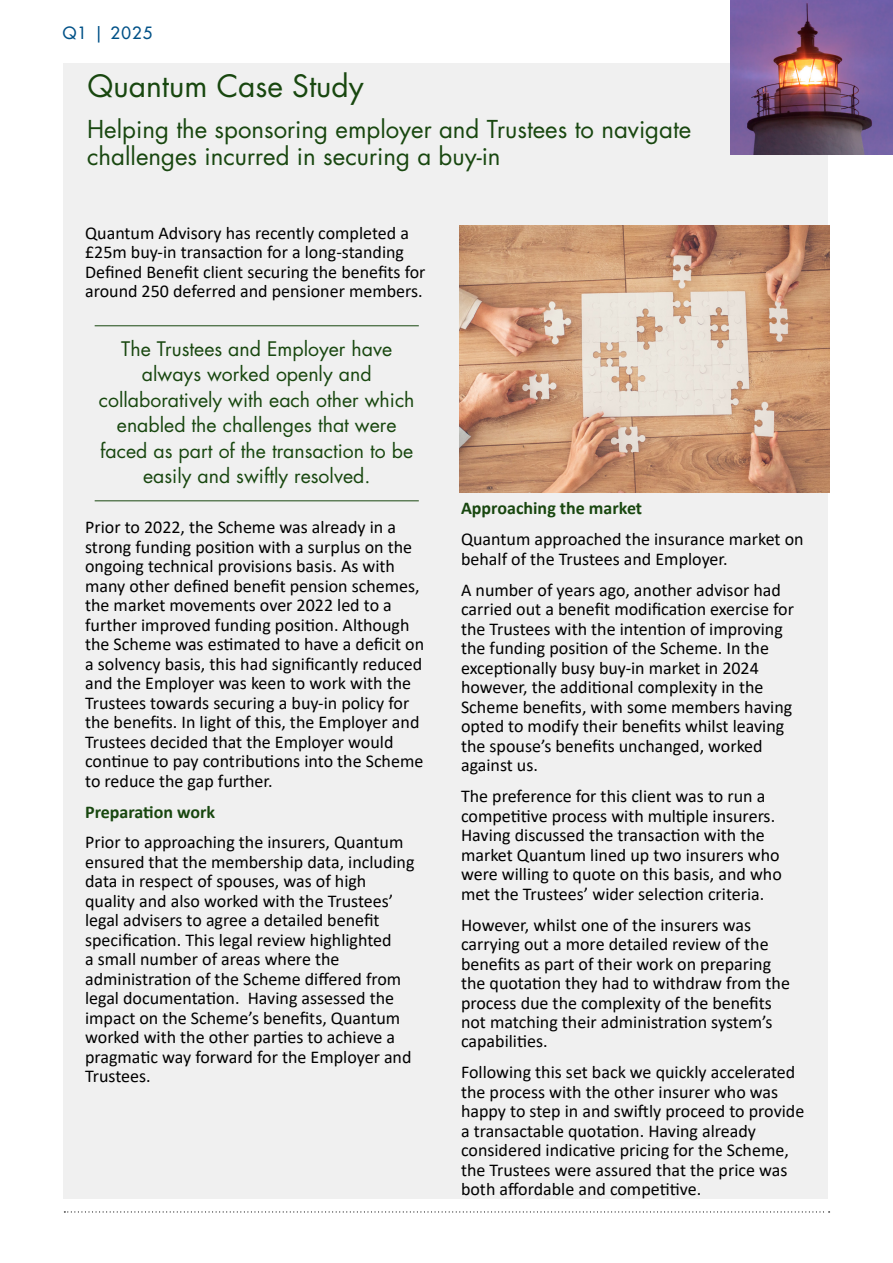
<style>
.page{position:relative;width:893px;height:1263px;background:#fff}
.page>*{position:absolute;margin:0;border:0;box-sizing:border-box;transform-origin:0 0}
.t1{font:30px "Futura Std";color:#18470f}
.t2{font:24px/27px "Futura Std";color:#18470f}
.t3{font:19.5px/25.5px "Futura Std";color:#18470f;text-align:center}
.t4{font:18px/19.5px "Calibri";color:#000}
.t5{font:700 18px "Calibri";color:#18470f}
.t6{font:500 16.5px "Futura Std";letter-spacing:.07em;color:#005187}
</style>
<div class="page">
<svg style="left:64px;top:1211px;width:766px;height:1px"></svg>
<div style="left:63px;top:64px;width:765px;height:1135px;background:#f0f0f0"></div>
<img style="left:731px;top:0;width:161px;height:154px">
<hr style="left:95px;top:325px;width:324px;height:1px;background:#18470f">
<hr style="left:95px;top:500px;width:324px;height:1px;background:#18470f">
<img style="left:459px;top:226px;width:370px;height:267px">
<p class="t6" style="left:63px;top:23px;width:91px">Q1 | 2025</p>
<h1 class="t1" style="left:87px;top:67px;width:278px">Quantum Case Study</h1>
<h2 class="t2" style="left:87px;top:116px;width:606px">Helping the sponsoring employer and Trustees to navigate challenges incurred in securing a buy-in</h2>
<p class="t4" style="left:85px;top:223px;width:342px">Quantum Advisory has recently completed a £25m buy-in transaction for a long-standing Defined Benefit client securing the benefits for around 250 deferred and pensioner members.</p>
<p class="t3" style="left:99px;top:336px;width:317px">The Trustees and Employer have always worked openly and collaboratively with each other which enabled the challenges that were faced as part of the transaction to be easily and swiftly resolved.</p>
<p class="t4" style="left:85px;top:517px;width:340px">Prior to 2022, the Scheme was already in a strong funding position with a surplus on the ongoing technical provisions basis. As with many other defined benefit pension schemes, the market movements over 2022 led to a further improved funding position. Although the Scheme was estimated to have a deficit on a solvency basis, this had significantly reduced and the Employer was keen to work with the Trustees towards securing a buy-in policy for the benefits. In light of this, the Employer and Trustees decided that the Employer would continue to pay contributions into the Scheme to reduce the gap further.</p>
<p class="t5" style="left:85px;top:799px;width:132px">Preparation work</p>
<p class="t4" style="left:85px;top:832px;width:331px">Prior to approaching the insurers, Quantum ensured that the membership data, including data in respect of spouses, was of high quality and also worked with the Trustees’ legal advisers to agree a detailed benefit specification. This legal review highlighted<br>a small number of areas where the administration of the Scheme differed from legal documentation. Having assessed the impact on the Scheme’s benefits, Quantum worked with the other parties to achieve a pragmatic way forward for the Employer and Trustees.</p>
<p class="t5" style="left:461px;top:496px;width:183px">Approaching the market</p>
<p class="t4" style="left:461px;top:529px;width:344px">Quantum approached the insurance market on behalf of the Trustees and Employer.</p>
<p class="t4" style="left:461px;top:579px;width:334px">A number of years ago, another advisor had carried out a benefit modification exercise for the Trustees with the intention of improving the funding position of the Scheme. In the exceptionally busy buy-in market in 2024 however, the additional complexity in the Scheme benefits, with some members having opted to modify their benefits whilst leaving the spouse’s benefits unchanged, worked against us.</p>
<p class="t4" style="left:461px;top:786px;width:322px">The preference for this client was to run a competitive process with multiple insurers.<br>Having discussed the transaction with the market Quantum lined up two insurers who were willing to quote on this basis, and who met the Trustees’ wider selection criteria.</p>
<p class="t4" style="left:461px;top:914px;width:330px">However, whilst one of the insurers was carrying out a more detailed review of the benefits as part of their work on preparing the quotation they had to withdraw from the process due the complexity of the benefits not matching their administration system’s capabilities.</p>
<p class="t4" style="left:461px;top:1062px;width:345px">Following this set back we quickly accelerated the process with the other insurer who was happy to step in and swiftly proceed to provide a transactable quotation. Having already considered indicative pricing for the Scheme, the Trustees were assured that the price was both affordable and competitive.</p>
</div>
